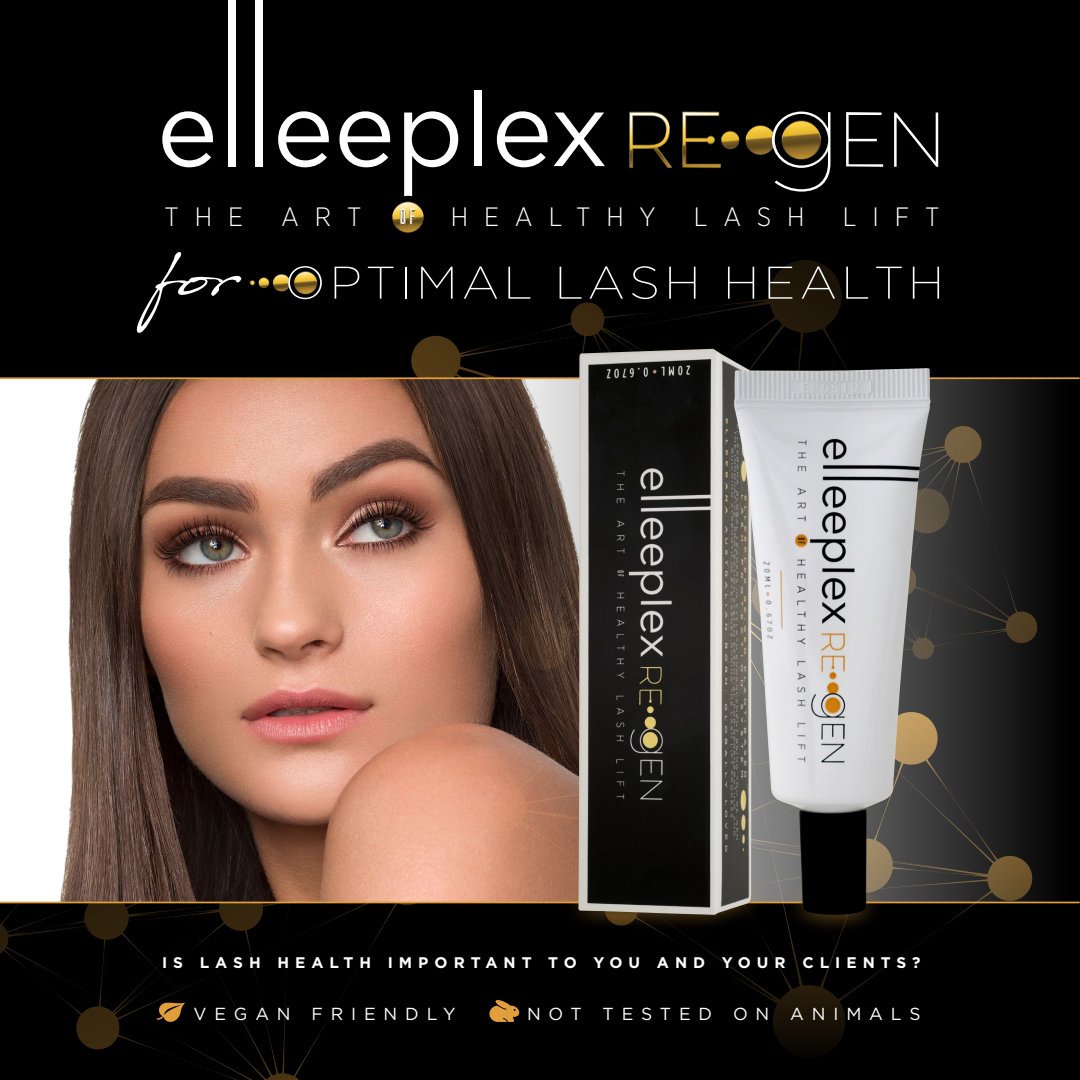
<style>
.page{position:relative;width:1080px;height:1080px;background:#000}
.page>*{position:absolute;margin:0;border:0;box-sizing:border-box;transform-origin:0 0}
.t1{font:62.4px "Javacom";color:#fff}
.t2{font:300 26.5px "Gotham Narrow";letter-spacing:.6em;color:#fff}
.t3{font:21.5px "Industria Solid";color:#fff}
.t4{font:17.4px "Gotham";letter-spacing:.45em;color:#fff}
.t5{font:700 15.4px "Gotham";letter-spacing:.39em;color:#fff}
</style>
<div class="page">
<svg style="left:411px;top:260px;width:529px;height:117px"></svg>
<svg style="left:474px;top:903px;width:560px;height:146px"></svg>
<svg style="left:0;top:903px;width:430px;height:177px"></svg>
<svg style="left:156px;top:1001px;width:30px;height:23px"></svg>
<svg style="left:489px;top:1000px;width:31px;height:22px"></svg>
<img style="left:249px;top:274px;width:59px;height:26px">
<svg style="left:288px;top:266px;width:34px;height:33px"></svg>
<svg style="left:335px;top:267px;width:24px;height:32px"></svg>
<svg style="left:368px;top:267px;width:25px;height:32px"></svg>
<hr style="left:405px;top:267px;width:2px;height:32px;background:#fff">
<svg style="left:421px;top:267px;width:32px;height:32px"></svg>
<svg style="left:464px;top:266px;width:33px;height:33px"></svg>
<svg style="left:508px;top:267px;width:22px;height:32px"></svg>
<svg style="left:560px;top:267px;width:21px;height:32px"></svg>
<svg style="left:590px;top:266px;width:33px;height:33px"></svg>
<svg style="left:632px;top:266px;width:25px;height:33px"></svg>
<svg style="left:669px;top:267px;width:27px;height:32px"></svg>
<svg style="left:728px;top:267px;width:26px;height:32px"></svg>
<svg style="left:769px;top:267px;width:23px;height:32px"></svg>
<svg style="left:802px;top:266px;width:33px;height:33px"></svg>
<svg style="left:846px;top:267px;width:22px;height:32px"></svg>
<svg style="left:876px;top:267px;width:26px;height:32px"></svg>
<svg style="left:913px;top:267px;width:26px;height:32px"></svg>
<svg style="left:931px;top:379px;width:134px;height:523px"></svg>
<img style="left:0;top:379px;width:578px;height:523px">
<hr style="left:0;top:377px;width:1080px;height:2px;background:#e09f3a">
<hr style="left:0;top:902px;width:1080px;height:1px;background:#e09f3a">
<div style="left:561px;top:870px;width:209px;height:62px;background:#e09f3a;opacity:.6"></div>
<img style="left:578px;top:349px;width:173px;height:566px">
<div style="left:783px;top:875px;width:102px;height:60px;background:#e09f3a;opacity:.6"></div>
<img style="left:734px;top:368px;width:197px;height:547px">
<img style="left:392px;top:201px;width:32px;height:32px">
<img style="left:600px;top:111px;width:231px;height:58px">
<div style="left:474px;top:90px;width:8px;height:76px;background:#fff"></div>
<div style="left:255px;top:0;width:8px;height:166px;background:#fff"></div>
<svg style="left:554px;top:113px;width:51px;height:53px"></svg>
<svg style="left:162px;top:111px;width:51px;height:56px"></svg>
<div style="left:228px;top:0;width:8px;height:166px;background:#fff"></div>
<svg style="left:339px;top:111px;width:51px;height:56px"></svg>
<svg style="left:404px;top:111px;width:54px;height:85px"></svg>
<svg style="left:497px;top:111px;width:51px;height:56px"></svg>
<svg style="left:278px;top:111px;width:51px;height:56px"></svg>
<svg style="left:846px;top:112px;width:37px;height:55px"></svg>
<svg style="left:894px;top:113px;width:44px;height:54px"></svg>
<svg style="left:772px;top:112px;width:58px;height:80px"></svg>
<h2 class="t2" style="left:165px;top:200px;width:80px">THE</h2>
<h2 class="t2" style="left:281px;top:200px;width:82px">ART</h2>
<h3 class="t3" style="left:400px;top:205px;width:17px">OF</h3>
<h2 class="t2" style="left:451px;top:200px;width:206px">HEALTHY</h2>
<h2 class="t2" style="left:694px;top:200px;width:112px">LASH</h2>
<h2 class="t2" style="left:843px;top:200px;width:98px">LIFT</h2>
<h1 class="t1" style="left:156px;top:236px;width:84px">for</h1>
<p class="t5" style="left:162px;top:952px;width:760px">IS LASH HEALTH IMPORTANT TO YOU AND YOUR CLIENTS?</p>
<p class="t4" style="left:193px;top:1003px;width:263px">VEGAN FRIENDLY</p>
<p class="t4" style="left:527px;top:1003px;width:395px">NOT TESTED ON ANIMALS</p>
</div>
